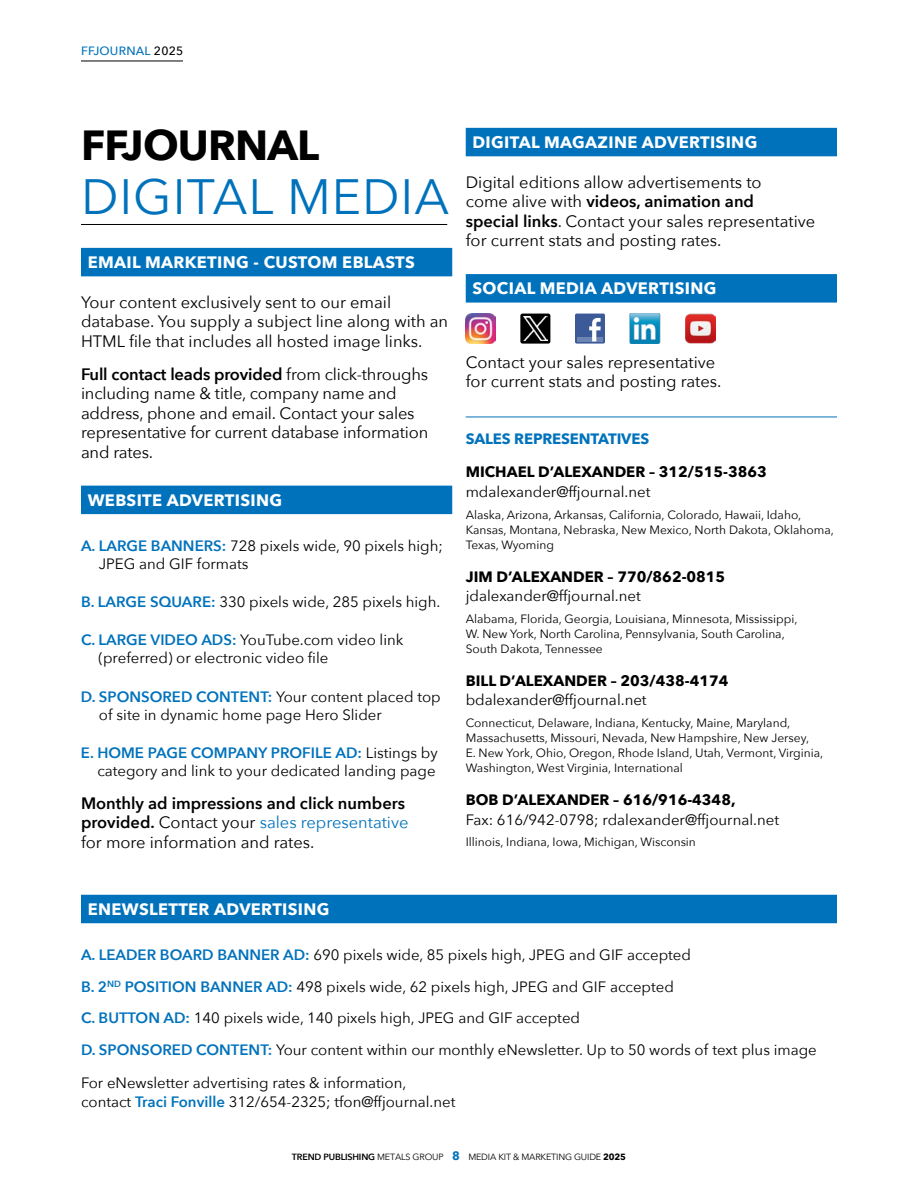
<style>
.page{position:relative;width:918px;height:1188px;background:#fff}
.page>*{position:absolute;margin:0;border:0;box-sizing:border-box;transform-origin:0 0}
.t1{font:49.5px "Avenir Next";letter-spacing:.02em;color:#0072bc}
.t2{font:700 42px "Avenir Next";letter-spacing:-.02em;color:#000}
.t3{font:16.5px/19.5px "Avenir Next";color:#000}
.t4{font:700 16.5px "Avenir Next";letter-spacing:.02em;color:#fff}
.t5{font:600 16.5px/19.5px "Avenir Next";color:#000}
.t6{font:15px/18px "Avenir Next";color:#000}
.t7{font:700 15px "Avenir Next";color:#000}
.t8{font:700 15px "Avenir Next";letter-spacing:-.01em;color:#0072bc}
.t9{font:12px/15px "Avenir Next";color:#000}
.t10{font:500 12px "Avenir Next";letter-spacing:.02em;color:#0072bc}
.t11{font:9px "Avenir Next";letter-spacing:-.02em;color:#000}
.s1{color:#000}
.s2{font-weight:600}
.s3{font-weight:600;color:#0072bc}
.s4{font-weight:400}
.s5{font-weight:400;color:#0072bc}
.s6{font-weight:700;font-size:12px;color:#0072bc}
.s7{font-weight:700}
</style>
<div class="page">
<hr style="left:81px;top:61px;width:102px;height:1px;background:#000">
<div style="left:81px;top:248px;width:371px;height:28px;background:#0072bc"></div>
<div style="left:81px;top:486px;width:371px;height:28px;background:#0072bc"></div>
<div style="left:81px;top:895px;width:756px;height:28px;background:#0072bc"></div>
<hr style="left:81px;top:224px;width:366px;height:1px;background:#000">
<div style="left:466px;top:128px;width:371px;height:28px;background:#0072bc"></div>
<div style="left:466px;top:274px;width:371px;height:29px;background:#0072bc"></div>
<hr style="left:466px;top:417px;width:371px;height:1px;background:#0072bc">
<img style="left:630px;top:313px;width:30px;height:31px">
<img style="left:685px;top:313px;width:31px;height:31px">
<div style="left:575px;top:314px;width:30px;height:30px;background:#3c5a98;border-radius:2px"></div>
<hr style="left:577px;top:337px;width:26px;height:4px;background:#6d85b3">
<svg style="left:589px;top:318px;width:12px;height:23px"></svg>
<img style="left:466px;top:314px;width:30px;height:30px">
<div style="left:520px;top:314px;width:30px;height:30px;background:#000;border-radius:2px"></div>
<img style="left:524px;top:316px;width:23px;height:25px">
<p class="t10" style="left:81px;top:41px;width:104px">FFJOURNAL <span class="s1">2025</span></p>
<h2 class="t2" style="left:81px;top:109px;width:240px">FFJOURNAL</h2>
<h1 class="t1" style="left:81px;top:155px;width:370px">DIGITAL MEDIA</h1>
<p class="t4" style="left:88px;top:248px;width:329px">EMAIL MARKETING - CUSTOM EBLASTS</p>
<p class="t3" style="left:81px;top:292px;width:369px">Your content exclusively sent to our email database. You supply a subject line along with an<br>HTML file that includes all hosted image links.</p>
<p class="t3" style="left:81px;top:364px;width:349px"><span class="s2">Full contact leads provided</span> from click-throughs including name &amp; title, company name and address, phone and email. Contact your sales representative for current database information and rates.</p>
<p class="t4" style="left:88px;top:486px;width:196px">WEBSITE ADVERTISING</p>
<p class="t6" style="left:99px;top:536px;width:346px;text-indent:-18px"><span class="s3">A. LARGE BANNERS:</span> 728 pixels wide, 90 pixels high;<br>JPEG and GIF formats</p>
<p class="t6" style="left:81px;top:592px;width:361px"><span class="s3">B. LARGE SQUARE:</span> 330 pixels wide, 285 pixels high.</p>
<p class="t6" style="left:99px;top:631px;width:306px;text-indent:-18px"><span class="s3">C. LARGE VIDEO ADS:</span> YouTube.com video link (preferred) or electronic video file</p>
<p class="t6" style="left:99px;top:687px;width:343px;text-indent:-18px"><span class="s3">D. SPONSORED CONTENT:</span> Your content placed top of site in dynamic home page Hero Slider</p>
<p class="t6" style="left:81px;top:743px;width:358px;text-align:right"><span class="s3">E. HOME PAGE COMPANY PROFILE AD:</span> Listings by category and link to your dedicated landing page</p>
<p class="t5" style="left:81px;top:793px;width:329px">Monthly ad impressions and click numbers provided. <span class="s4">Contact your</span> <span class="s5">sales representative </span><span class="s4">for more information and rates.</span></p>
<p class="t4" style="left:472px;top:128px;width:286px">DIGITAL MAGAZINE ADVERTISING</p>
<p class="t3" style="left:466px;top:172px;width:351px">Digital editions allow advertisements to<br>come alive with <span class="s2">videos, animation and<br>special links</span>. Contact your sales representative for current stats and posting rates.</p>
<p class="t4" style="left:472px;top:274px;width:246px">SOCIAL MEDIA ADVERTISING</p>
<p class="t3" style="left:466px;top:352px;width:257px">Contact your sales representative for current stats and posting rates.</p>
<p class="t8" style="left:466px;top:426px;width:185px">SALES REPRESENTATIVES</p>
<p class="t7" style="left:466px;top:459px;width:303px">MICHAEL D’ALEXANDER – 312/515-3863</p>
<p class="t6" style="left:466px;top:482px;width:186px">mdalexander@ffjournal.net</p>
<p class="t9" style="left:466px;top:506px;width:370px">Alaska, Arizona, Arkansas, California, Colorado, Hawaii, Idaho,<br>Kansas, Montana, Nebraska, New Mexico, North Dakota, Oklahoma,<br>Texas, Wyoming</p>
<p class="t7" style="left:466px;top:563px;width:261px">JIM D’ALEXANDER – 770/862-0815</p>
<p class="t6" style="left:466px;top:586px;width:177px">jdalexander@ffjournal.net</p>
<p class="t9" style="left:466px;top:611px;width:333px">Alabama, Florida, Georgia, Louisiana, Minnesota, Mississippi,<br>W. New York, North Carolina, Pennsylvania, South Carolina,<br>South Dakota, Tennessee</p>
<p class="t7" style="left:466px;top:668px;width:264px">BILL D’ALEXANDER – 203/438-4174</p>
<p class="t6" style="left:466px;top:691px;width:182px">bdalexander@ffjournal.net</p>
<p class="t9" style="left:466px;top:715px;width:359px">Connecticut, Delaware, Indiana, Kentucky, Maine, Maryland, Massachusetts, Missouri, Nevada, New Hampshire, New Jersey,<br>E. New York, Ohio, Oregon, Rhode Island, Utah, Vermont, Virginia, Washington, West Virginia, International</p>
<p class="t7" style="left:466px;top:787px;width:271px">BOB D’ALEXANDER – 616/916-4348,</p>
<p class="t6" style="left:466px;top:810px;width:315px">Fax: 616/942-0798; rdalexander@ffjournal.net</p>
<p class="t9" style="left:466px;top:834px;width:232px">Illinois, Indiana, Iowa, Michigan, Wisconsin</p>
<p class="t4" style="left:88px;top:895px;width:243px">ENEWSLETTER ADVERTISING</p>
<p class="t6" style="left:81px;top:938px;width:737px;line-height:31.5px"><span class="s3">A. LEADER BOARD BANNER AD:</span> 690 pixels wide, 85 pixels high, JPEG and GIF accepted<br><span class="s3">B. 2</span><sup>ND</sup> <span class="s3">POSITION BANNER AD:</span> 498 pixels wide, 62 pixels high, JPEG and GIF accepted<br><span class="s3">C. BUTTON AD:</span> 140 pixels wide, 140 pixels high, JPEG and GIF accepted<br><span class="s3">D. SPONSORED CONTENT:</span> Your content within our monthly eNewsletter. Up to 50 words of text plus image</p>
<p class="t6" style="left:81px;top:1072px;width:376px;line-height:19.5px">For eNewsletter advertising rates &amp; information, contact <span class="s3">Traci Fonville</span> 312/654-2325; tfon@ffjournal.net</p>
<p class="t11" style="left:292px;top:1149px;width:336px"><span class="s2">TREND PUBLISHING</span> METALS GROUP <span class="s6">8</span> MEDIA KIT &amp; MARKETING GUIDE <span class="s7">2025</span></p>
</div>
